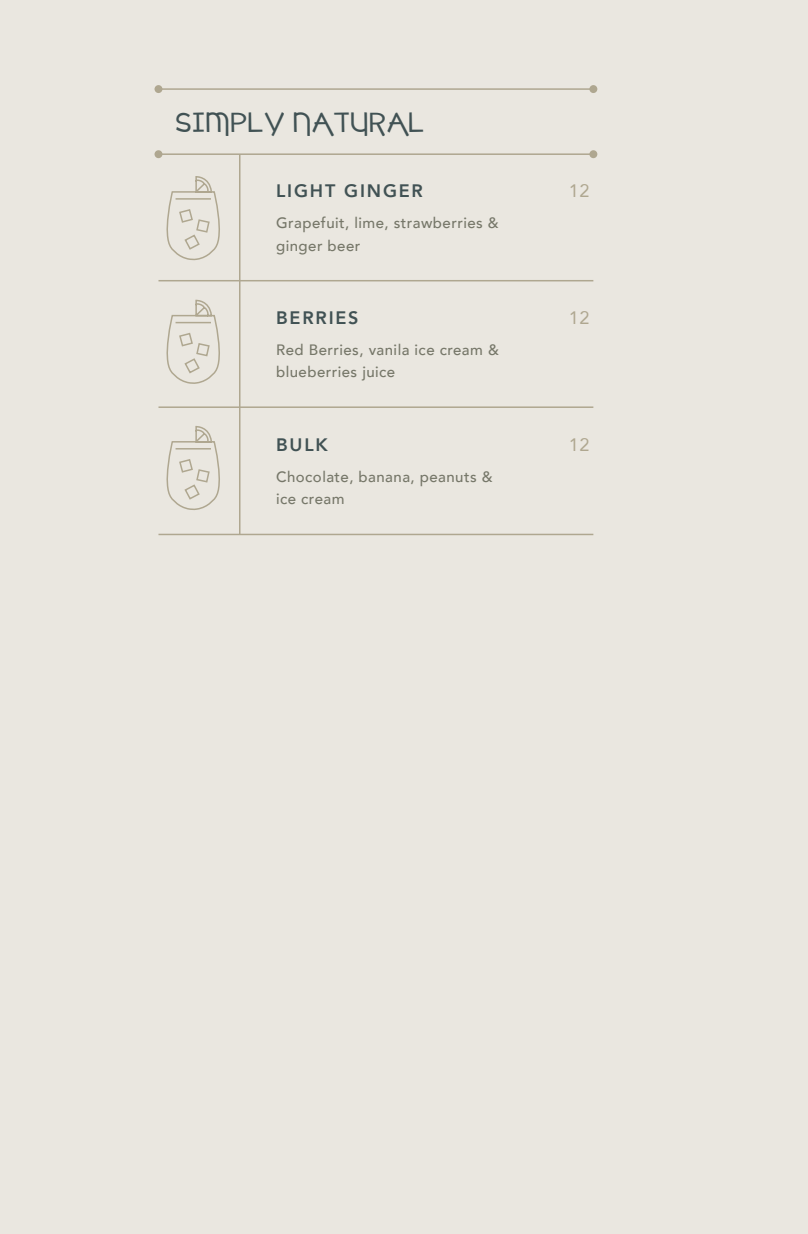
<style>
.page{position:relative;width:808px;height:1234px;background:#fff}
.page>*{position:absolute;margin:0;border:0;box-sizing:border-box;transform-origin:0 0}
.t1{font:30px "cafebrewerybold";letter-spacing:.05em;color:#415254}
.t2{font:800 18px "Avenir";letter-spacing:.1em;color:#415254}
.t3{font:18px "Avenir";color:#afa790}
.t4{font:500 15px/22.5px "Avenir";letter-spacing:.03em;color:#767769}
</style>
<div class="page">
<div style="left:0;top:0;width:808px;height:1233px;background:#eae7e0"></div>
<hr style="left:158px;top:88px;width:435px;height:2px;background:#afa790">
<div style="left:589px;top:85px;width:8px;height:8px;background:#afa790;border-radius:50%"></div>
<div style="left:154px;top:85px;width:8px;height:8px;background:#afa790;border-radius:50%"></div>
<hr style="left:158px;top:153px;width:435px;height:2px;background:#afa790">
<div style="left:589px;top:150px;width:8px;height:8px;background:#afa790;border-radius:50%"></div>
<div style="left:154px;top:150px;width:8px;height:8px;background:#afa790;border-radius:50%"></div>
<hr style="left:239px;top:154px;width:1px;height:380px;background:#afa790">
<hr style="left:158px;top:280px;width:435px;height:1px;background:#afa790">
<hr style="left:158px;top:533px;width:435px;height:2px;background:#afa790">
<hr style="left:158px;top:406px;width:435px;height:2px;background:#afa790">
<svg style="left:166px;top:176px;width:54px;height:85px"></svg>
<svg style="left:166px;top:300px;width:54px;height:84px"></svg>
<svg style="left:166px;top:426px;width:54px;height:84px"></svg>
<h1 class="t1" style="left:176px;top:106px;width:249px">SIMPLY NATURAL</h1>
<p class="t2" style="left:276px;top:177px;width:148px">LIGHT GINGER</p>
<p class="t4" style="left:276px;top:211px;width:224px">Grapefuit, lime, strawberries &amp; ginger beer</p>
<p class="t2" style="left:276px;top:303px;width:84px">BERRIES</p>
<p class="t4" style="left:276px;top:337px;width:224px">Red Berries, vanila ice cream &amp; blueberries juice</p>
<p class="t2" style="left:276px;top:430px;width:53px">BULK</p>
<p class="t4" style="left:276px;top:464px;width:218px">Chocolate, banana, peanuts &amp; ice cream</p>
<p class="t3" style="left:569px;top:176px;width:22px">12</p>
<p class="t3" style="left:569px;top:303px;width:22px">12</p>
<p class="t3" style="left:569px;top:430px;width:22px">12</p>
</div>
